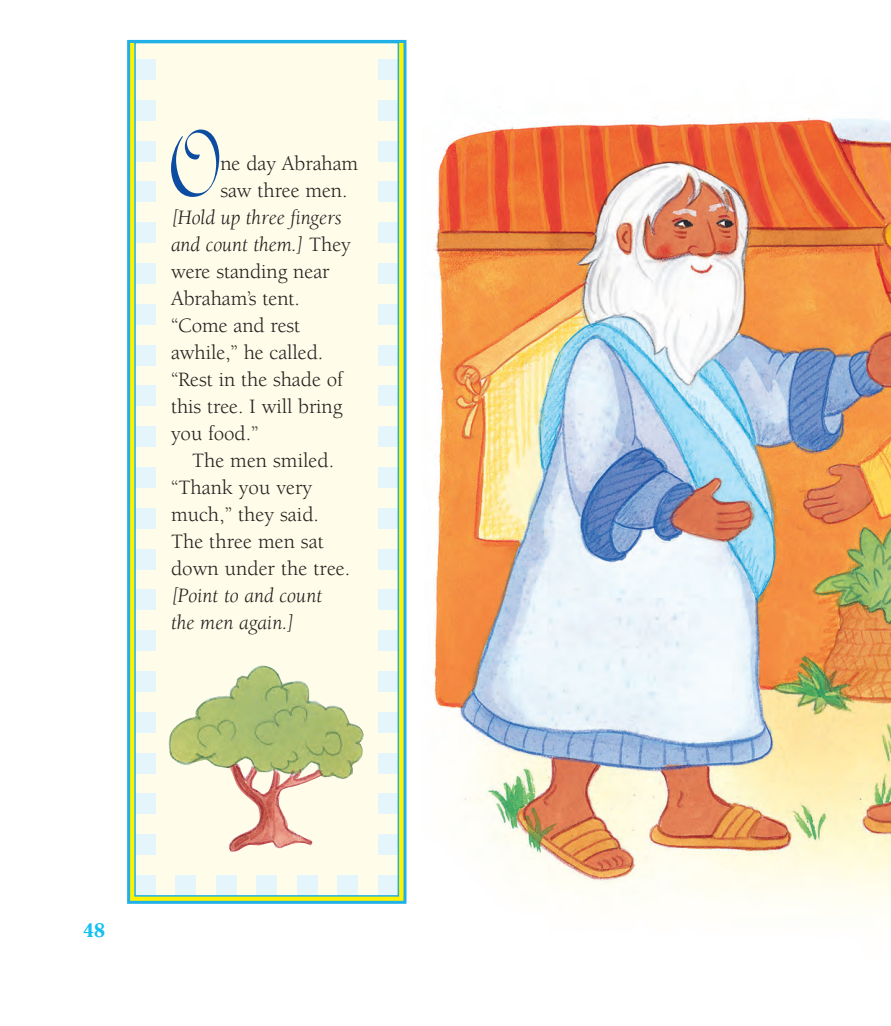
<style>
.page{position:relative;width:891px;height:1026px;background:#fff}
.page>*{position:absolute;margin:0;border:0;box-sizing:border-box;transform-origin:0 0}
._2__Text-DropCap{font:105.6px "Linoscript";color:#0d4da1}
._2__Text-DropCap-2{font:21px/27px "Berkeley";letter-spacing:-.005em;color:#231f20}
._2__Text-DropCap-3{font:italic 21px "Berkeley";letter-spacing:-.005em;color:#231f20}
.t1{font:700 19.5px "Cheltenham";color:#15c0f2}
.s1{font-style:normal}
.s2{font-style:italic}
</style>
<div class="page">
<div style="left:129px;top:41px;width:276px;height:861px;background:#fff101"></div>
<div style="left:127px;top:40px;width:279px;height:864px;border:3px solid #1fb0e6"></div>
<div style="left:135px;top:43px;width:263px;height:853px;background:#fffde9"></div>
<div style="left:135px;top:875px;width:21px;height:20px;background:#e5f5fc"></div>
<div style="left:135px;top:834px;width:21px;height:21px;background:#e5f5fc"></div>
<div style="left:135px;top:794px;width:21px;height:20px;background:#e5f5fc"></div>
<div style="left:135px;top:753px;width:21px;height:20px;background:#e5f5fc"></div>
<div style="left:135px;top:712px;width:21px;height:20px;background:#e5f5fc"></div>
<div style="left:135px;top:671px;width:21px;height:21px;background:#e5f5fc"></div>
<div style="left:135px;top:631px;width:21px;height:20px;background:#e5f5fc"></div>
<div style="left:135px;top:590px;width:21px;height:20px;background:#e5f5fc"></div>
<div style="left:135px;top:549px;width:21px;height:20px;background:#e5f5fc"></div>
<div style="left:135px;top:508px;width:21px;height:20px;background:#e5f5fc"></div>
<div style="left:135px;top:467px;width:21px;height:21px;background:#e5f5fc"></div>
<div style="left:135px;top:427px;width:21px;height:20px;background:#e5f5fc"></div>
<div style="left:135px;top:386px;width:21px;height:20px;background:#e5f5fc"></div>
<div style="left:135px;top:345px;width:21px;height:20px;background:#e5f5fc"></div>
<div style="left:135px;top:304px;width:21px;height:20px;background:#e5f5fc"></div>
<div style="left:135px;top:263px;width:21px;height:21px;background:#e5f5fc"></div>
<div style="left:135px;top:223px;width:21px;height:20px;background:#e5f5fc"></div>
<div style="left:135px;top:182px;width:21px;height:20px;background:#e5f5fc"></div>
<div style="left:135px;top:141px;width:21px;height:20px;background:#e5f5fc"></div>
<div style="left:135px;top:100px;width:21px;height:20px;background:#e5f5fc"></div>
<div style="left:176px;top:875px;width:20px;height:20px;background:#e5f5fc"></div>
<div style="left:216px;top:875px;width:20px;height:20px;background:#e5f5fc"></div>
<div style="left:257px;top:875px;width:20px;height:20px;background:#e5f5fc"></div>
<div style="left:297px;top:875px;width:20px;height:20px;background:#e5f5fc"></div>
<div style="left:338px;top:875px;width:20px;height:20px;background:#e5f5fc"></div>
<div style="left:378px;top:875px;width:20px;height:20px;background:#e5f5fc"></div>
<div style="left:378px;top:834px;width:20px;height:21px;background:#e5f5fc"></div>
<div style="left:378px;top:794px;width:20px;height:20px;background:#e5f5fc"></div>
<div style="left:378px;top:753px;width:20px;height:20px;background:#e5f5fc"></div>
<div style="left:378px;top:712px;width:20px;height:20px;background:#e5f5fc"></div>
<div style="left:378px;top:671px;width:20px;height:21px;background:#e5f5fc"></div>
<div style="left:378px;top:631px;width:20px;height:20px;background:#e5f5fc"></div>
<div style="left:378px;top:590px;width:20px;height:20px;background:#e5f5fc"></div>
<div style="left:378px;top:549px;width:20px;height:20px;background:#e5f5fc"></div>
<div style="left:378px;top:508px;width:20px;height:20px;background:#e5f5fc"></div>
<div style="left:378px;top:467px;width:20px;height:21px;background:#e5f5fc"></div>
<div style="left:378px;top:427px;width:20px;height:20px;background:#e5f5fc"></div>
<div style="left:378px;top:386px;width:20px;height:20px;background:#e5f5fc"></div>
<div style="left:378px;top:345px;width:20px;height:20px;background:#e5f5fc"></div>
<div style="left:378px;top:304px;width:20px;height:20px;background:#e5f5fc"></div>
<div style="left:378px;top:263px;width:20px;height:21px;background:#e5f5fc"></div>
<div style="left:378px;top:223px;width:20px;height:20px;background:#e5f5fc"></div>
<div style="left:378px;top:182px;width:20px;height:20px;background:#e5f5fc"></div>
<div style="left:378px;top:141px;width:20px;height:20px;background:#e5f5fc"></div>
<div style="left:378px;top:100px;width:20px;height:20px;background:#e5f5fc"></div>
<div style="left:135px;top:59px;width:21px;height:21px;background:#e5f5fc"></div>
<div style="left:378px;top:59px;width:20px;height:21px;background:#e5f5fc"></div>
<div style="left:134px;top:42px;width:265px;height:855px;border:2px solid #1fb0e6"></div>
<img style="left:434px;top:118px;width:457px;height:789px">
<img style="left:168px;top:671px;width:145px;height:181px">
<p class="_2__Text-DropCap" style="left:168px;top:111px;width:54px">O</p>
<p class="_2__Text-DropCap-2" style="left:220px;top:150px;width:139px">ne day Abraham</p>
<p class="_2__Text-DropCap-2" style="left:220px;top:177px;width:129px">saw three men.</p>
<p class="_2__Text-DropCap-3" style="left:171px;top:207px;width:172px">[Hold up three fingers</p>
<p class="_2__Text-DropCap-3" style="left:171px;top:234px;width:181px">and count them.] <span class="s1">They</span></p>
<p class="_2__Text-DropCap-2" style="left:171px;top:258px;width:160px">were standing near</p>
<p class="_2__Text-DropCap-2" style="left:171px;top:285px;width:131px">Abraham’s tent.</p>
<p class="_2__Text-DropCap-2" style="left:171px;top:312px;width:131px">“Come and rest</p>
<p class="_2__Text-DropCap-2" style="left:171px;top:339px;width:154px">awhile,” he called.</p>
<p class="_2__Text-DropCap-2" style="left:171px;top:366px;width:173px">“Rest in the shade of</p>
<p class="_2__Text-DropCap-2" style="left:171px;top:393px;width:173px">this tree. I will bring</p>
<p class="_2__Text-DropCap-2" style="left:171px;top:420px;width:89px">you food.”</p>
<p class="_2__Text-DropCap-2" style="left:171px;top:447px;width:181px;text-indent:21px">The men smiled. “Thank you very much,” they said.<br>The three men sat down under the tree. <span class="s2">[Point to and count the men again.]</span></p>
<p class="t1" style="left:83px;top:919px;width:23px">48</p>
</div>
